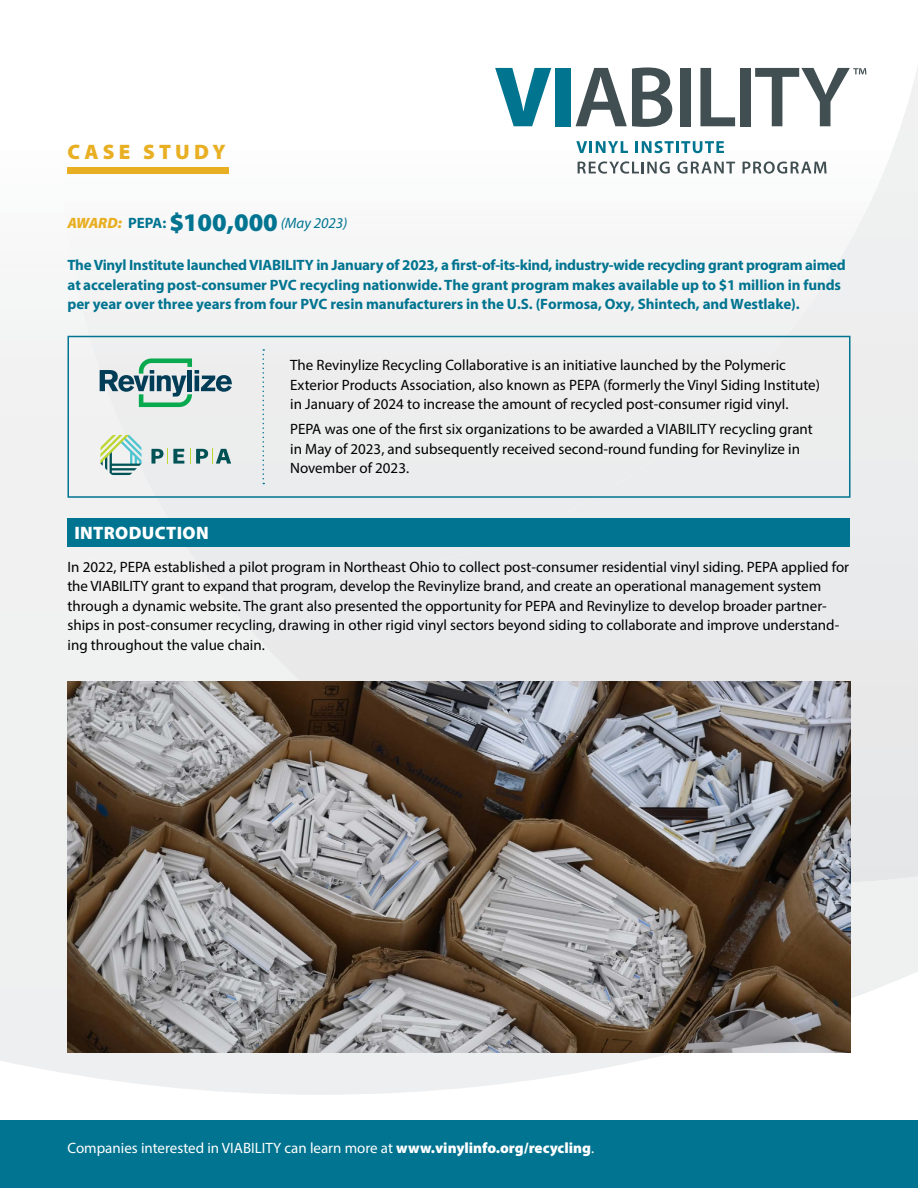
<style>
.page{position:relative;width:918px;height:1188px;background:#fff}
.page>*{position:absolute;margin:0;border:0;box-sizing:border-box;transform-origin:0 0}
.t1{font:900 21px "Myriad Pro";letter-spacing:.2em;color:#e8af23}
.t2{font:900 18px "Myriad Pro";letter-spacing:.02em;color:#fff}
.t3{font:15px/19.5px "Myriad Pro";color:#000}
.t4{font:700 15px/19.5px "Myriad Pro";letter-spacing:-.005em;color:#007490}
.t5{font:15px "Myriad Pro";color:#fff}
.t6{font:italic 15px "Myriad Pro";color:#007490}
.s1{font-weight:900;color:#e8af23}
.s2{font-weight:700;font-style:normal}
.s3{font-weight:900;font-style:normal;font-size:25.5px}
.s4{font-weight:900}
</style>
<div class="page">
<svg style="left:0;top:580px;width:918px;height:515px"></svg>
<div style="left:210px;top:583px;width:708px;height:300px;background:#e9eaeb"></div>
<img style="left:61px;top:67px;width:857px;height:516px">
<svg style="left:495px;top:68px;width:56px;height:58px"></svg>
<div style="left:555px;top:68px;width:16px;height:58px;background:#01748f"></div>
<svg style="left:576px;top:68px;width:96px;height:59px"></svg>
<div style="left:680px;top:68px;width:10px;height:58px;background:#414f53"></div>
<svg style="left:700px;top:68px;width:35px;height:58px"></svg>
<div style="left:740px;top:68px;width:11px;height:58px;background:#414f53"></div>
<svg style="left:755px;top:68px;width:111px;height:58px"></svg>
<svg style="left:576px;top:141px;width:52px;height:12px"></svg>
<svg style="left:636px;top:141px;width:88px;height:12px"></svg>
<svg style="left:578px;top:161px;width:92px;height:13px"></svg>
<svg style="left:677px;top:162px;width:58px;height:12px"></svg>
<svg style="left:743px;top:161px;width:84px;height:13px"></svg>
<div style="left:0;top:1120px;width:918px;height:68px;background:#007490"></div>
<img style="left:68px;top:682px;width:782px;height:371px">
<svg style="left:151px;top:449px;width:33px;height:15px"></svg>
<svg style="left:190px;top:449px;width:41px;height:15px"></svg>
<svg style="left:100px;top:435px;width:42px;height:40px"></svg>
<svg style="left:100px;top:358px;width:132px;height:49px;background:#a2bebd"></svg>
<div style="left:68px;top:167px;width:162px;height:7px;background:#e8af23"></div>
<div style="left:68px;top:519px;width:782px;height:28px;background:#007490"></div>
<div style="left:68px;top:336px;width:782px;height:162px;border:2px solid #007490"></div>
<svg style="left:262px;top:349px;width:2px;height:135px"></svg>
<h1 class="t1" style="left:68px;top:137px;width:160px">CASE STUDY</h1>
<p class="t6" style="left:68px;top:214px;width:282px"><span class="s1">AWARD:</span> <span class="s2">PEPA:</span> <span class="s3">$100,000</span> (May 2023)</p>
<p class="t4" style="left:68px;top:255px;width:780px">The Vinyl Institute launchedVIABILITY in January of 2023, a first-of-its-kind, industry-wide recycling grant program aimed at accelerating post-consumer PVC recycling nationwide. The grant program makes available up to $1 million in funds per year over three years from four PVC resin manufacturers in the U.S. (Formosa, Oxy, Shintech, and Westlake).</p>
<p class="t3" style="left:290px;top:355px;width:531px">The Revinylize Recycling Collaborative is an initiative launched by the Polymeric<br>Exterior Products Association, also known as PEPA (formerly the Vinyl Siding Institute) in January of 2024 to increase the amount of recycled post-consumer rigid vinyl.</p>
<p class="t3" style="left:290px;top:419px;width:524px">PEPA was one of the first six organizations to be awarded a VIABILITY recycling grant in May of 2023, and subsequently received second-round funding for Revinylize in<br>November of 2023.</p>
<p class="t2" style="left:74px;top:521px;width:136px">INTRODUCTION</p>
<p class="t3" style="left:68px;top:557px;width:783px">In 2022, PEPA established a pilot program in Northeast Ohio to collect post-consumer residential vinyl siding. PEPA applied for the VIABILITY grant to expand that program, develop the Revinylize brand, and create an operational management system through a dynamic website. The grant also presented the opportunity for PEPA and Revinylize to develop broader partner&shy;ships in post-consumer recycling, drawing in other rigid vinyl sectors beyond siding to collaborate and improve understand&shy;ing throughout the value chain.</p>
<p class="t5" style="left:68px;top:1139px;width:528px">Companies interested in VIABILITY can learn more at <span class="s4">www.vinylinfo.org/recycling</span>.</p>
</div>
